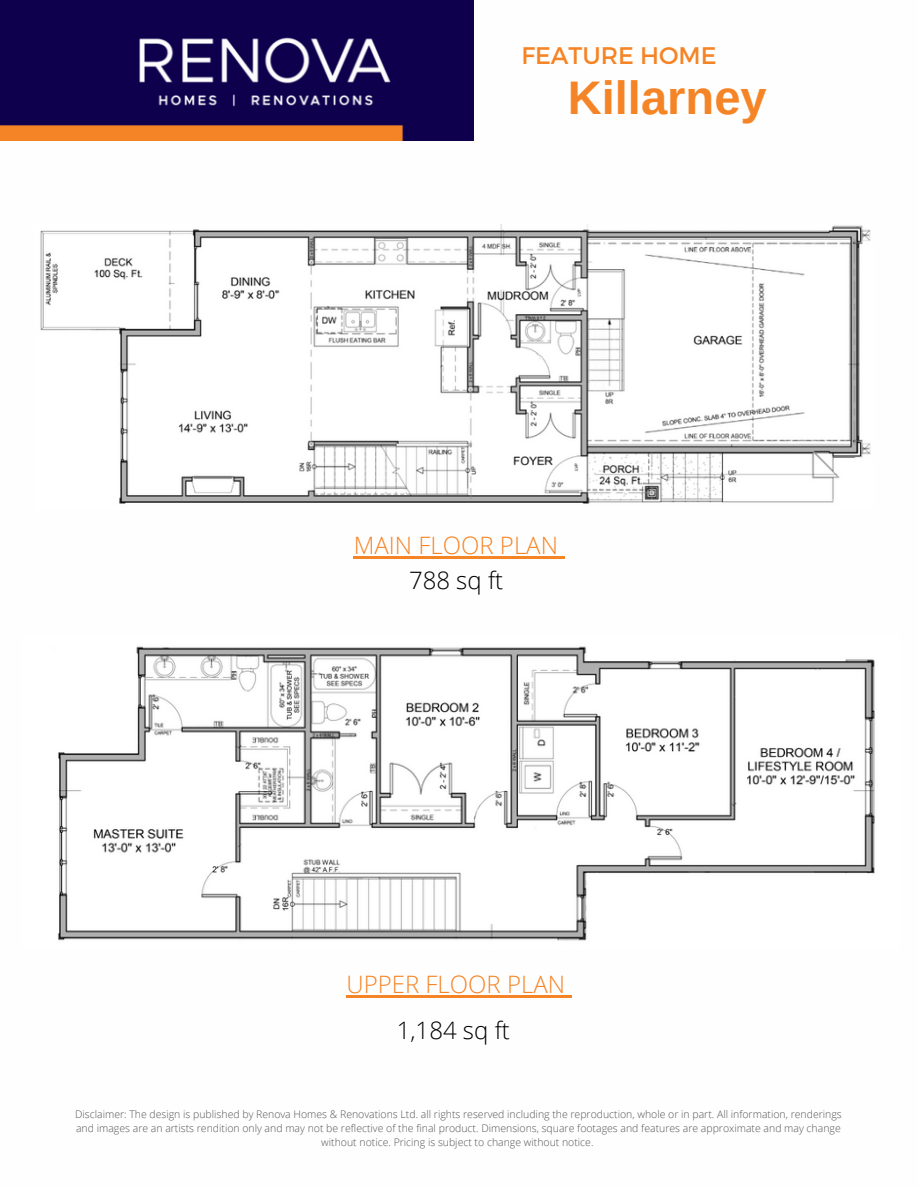
<style>
.page{position:relative;width:918px;height:1188px;background:#fff}
.page>*{position:absolute;margin:0;border:0;box-sizing:border-box;transform-origin:0 0}
.t1{font:700 47.1px "Arimo";color:#f58426}
.t2{font:300 24px "Open Sans";color:#f58426}
.t3{font:300 24px "Open Sans";color:#000}
.t4{font:24px "Montserrat";color:#f58426}
.t5{font:300 10.5px/14px "Open Sans";color:#545454;text-align:center}
</style>
<div class="page">
<img style="left:0;top:0;width:474px;height:141px">
<img style="left:57px;top:646px;width:818px;height:295px">
<img style="left:40px;top:225px;width:831px;height:279px">
<hr style="left:354px;top:556px;width:204px;height:2px;background:#f58426">
<svg style="left:558px;top:556px;width:6px;height:2px"></svg>
<hr style="left:347px;top:996px;width:218px;height:2px;background:#f58426">
<svg style="left:565px;top:996px;width:6px;height:2px"></svg>
<h2 class="t4" style="left:521px;top:40px;width:197px">FEATURE HOME</h2>
<h1 class="t1" style="left:568px;top:71px;width:201px">Killarney</h1>
<h2 class="t2" style="left:354px;top:528px;width:206px">MAIN FLOOR PLAN</h2>
<h2 class="t3" style="left:409px;top:563px;width:96px">788 sq ft</h2>
<h2 class="t2" style="left:347px;top:968px;width:220px">UPPER FLOOR PLAN</h2>
<h2 class="t3" style="left:397px;top:1013px;width:115px">1,184 sq ft</h2>
<p class="t5" style="left:75px;top:1107px;width:768px">Disclaimer: The design is published by Renova Homes &amp; Renovations Ltd. all rights reserved including the reproduction, whole or in part. All information, renderings and images are an artists rendition only and may not be reflective of the final product. Dimensions, square footages and features are approximate and may change without notice. Pricing is subject to change without notice.</p>
</div>
